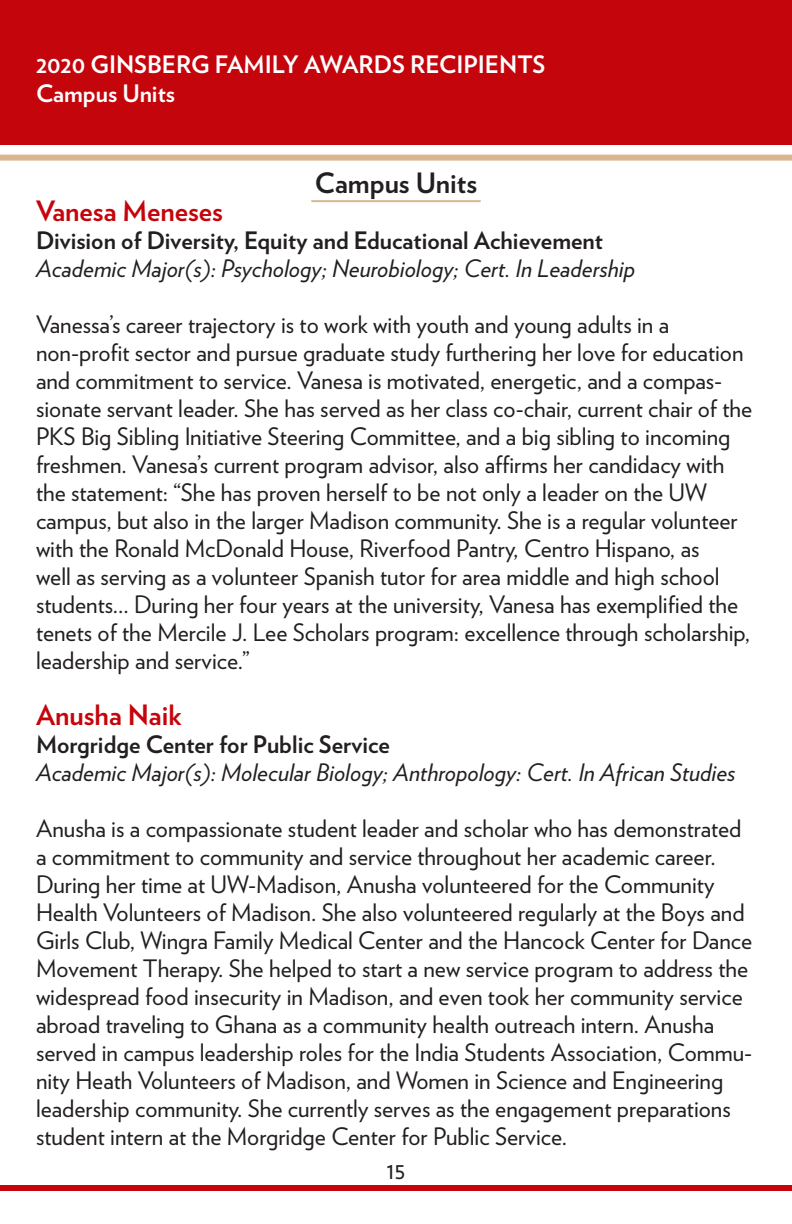
<style>
.page{position:relative;width:792px;height:1224px;background:#fff}
.page>*{position:absolute;margin:0;border:0;box-sizing:border-box;transform-origin:0 0}
.t1{font:700 28px "Verlag";color:#c5050c}
.t2{font:700 28px "Verlag";color:#231f20}
.t3{font:24px/28px "Verlag";color:#231f20}
.t4{font:italic 24px "Verlag";color:#231f20}
.t5{font:700 24px "Verlag";color:#231f20}
.t6{font:700 24px "Verlag";color:#fff}
</style>
<div class="page">
<div style="left:0;top:0;width:792px;height:145px;background:#c5050c"></div>
<div style="left:0;top:155px;width:792px;height:6px;background:#d8b68f"></div>
<div style="left:0;top:1185px;width:792px;height:6px;background:#c5050c"></div>
<hr style="left:311px;top:200px;width:170px;height:2px;background:#d8b68f">
<p class="t6" style="left:36px;top:46px;width:511px">2020 GINSBERG FAMILY AWARDS RECIPIENTS</p>
<p class="t6" style="left:36px;top:74px;width:141px">Campus Units</p>
<p class="t2" style="left:315px;top:161px;width:164px">Campus Units</p>
<p class="t1" style="left:36px;top:189px;width:189px">Vanesa Meneses</p>
<p class="t5" style="left:36px;top:222px;width:568px">Division of Diversity, Equity and Educational Achievement</p>
<p class="t4" style="left:36px;top:250px;width:601px">Academic Major(s): Psychology; Neurobiology; Cert. In Leadership</p>
<p class="t3" style="left:36px;top:310px;width:718px">Vanessa’s career trajectory is to work with youth and young adults in a non-profit sector and pursue graduate study furthering her love for education and commitment to service. Vanesa is motivated, energetic, and a compas&shy;sionate servant leader. She has served as her class co-chair, current chair of the PKS Big Sibling Initiative Steering Committee, and a big sibling to incoming freshmen. Vanesa’s current program advisor, also affirms her candidacy with the statement: “She has proven herself to be not only a leader on the UW campus, but also in the larger Madison community. She is a regular volunteer with the Ronald McDonald House, Riverfood Pantry, Centro Hispano, as<br>well as serving as a volunteer Spanish tutor for area middle and high school students... During her four years at the university, Vanesa has exemplified the tenets of the Mercile J. Lee Scholars program: excellence through scholarship, leadership and service.”</p>
<p class="t1" style="left:36px;top:693px;width:147px">Anusha Naik</p>
<p class="t5" style="left:36px;top:726px;width:355px">Morgridge Center for Public Service</p>
<p class="t4" style="left:36px;top:754px;width:701px">Academic Major(s): Molecular Biology; Anthropology: Cert. In African Studies</p>
<p class="t3" style="left:36px;top:814px;width:718px">Anusha is a compassionate student leader and scholar who has demonstrated a commitment to community and service throughout her academic career.<br>During her time at UW-Madison, Anusha volunteered for the Community Health Volunteers of Madison. She also volunteered regularly at the Boys and Girls Club, Wingra Family Medical Center and the Hancock Center for Dance Movement Therapy. She helped to start a new service program to address the widespread food insecurity in Madison, and even took her community service abroad traveling to Ghana as a community health outreach intern. Anusha served in campus leadership roles for the India Students Association, Commu&shy;nity Heath Volunteers of Madison, and Women in Science and Engineering leadership community. She currently serves as the engagement preparations student intern at the Morgridge Center for Public Service.</p>
<p class="t3" style="left:386px;top:1155px;width:21px">15</p>
</div>
